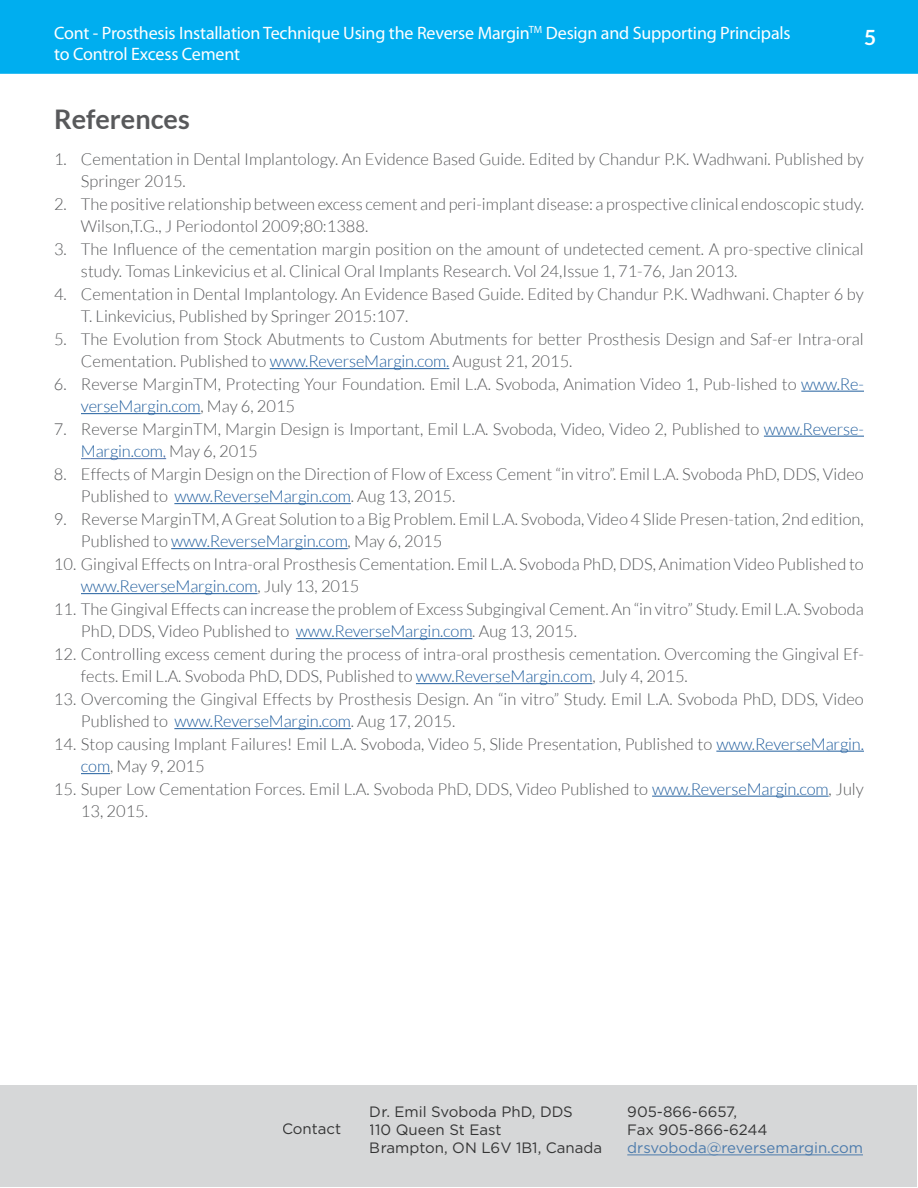
<style>
.page{position:relative;width:918px;height:1188px;background:#fff}
.page>*{position:absolute;margin:0;border:0;box-sizing:border-box;transform-origin:0 0}
.t1{font:700 27px "Lato";color:#58595b}
.t2{font:700 21px "Lato";color:#fff}
.t3{font:18px/21px "Myriad Pro";letter-spacing:-.01em;color:#fff}
.t4{font:300 16.5px/22.5px "Lato";color:#58595b}
.t5{font:15px/18px "Gotham";color:#000}
.t6{font:15px "Gotham";color:#215e9e}
.s1{color:#215e9e}
.s2{color:#4f73ad}
</style>
<div class="page">
<div style="left:0;top:1085px;width:917px;height:102px;background:#d6d7d8"></div>
<div style="left:1px;top:1px;width:916px;height:72px;background:#00aeef"></div>
<div style="left:0;top:0;width:918px;height:74px;border:2px solid #00aeef"></div>
<hr style="left:627px;top:1155px;width:236px;height:1px;background:#215e9e">
<hr style="left:270px;top:368px;width:176px;height:1px;background:#215e9e">
<hr style="left:801px;top:391px;width:63px;height:1px;background:#215e9e">
<hr style="left:81px;top:413px;width:119px;height:1px;background:#215e9e">
<hr style="left:764px;top:436px;width:100px;height:1px;background:#215e9e">
<hr style="left:81px;top:458px;width:85px;height:1px;background:#4f73ad">
<hr style="left:174px;top:503px;width:177px;height:1px;background:#215e9e">
<hr style="left:171px;top:548px;width:177px;height:1px;background:#215e9e">
<hr style="left:81px;top:593px;width:177px;height:1px;background:#215e9e">
<hr style="left:296px;top:638px;width:176px;height:1px;background:#215e9e">
<hr style="left:416px;top:683px;width:176px;height:1px;background:#215e9e">
<hr style="left:174px;top:728px;width:177px;height:1px;background:#215e9e">
<hr style="left:716px;top:751px;width:148px;height:1px;background:#215e9e">
<svg style="left:81px;top:773px;width:29px;height:1px"></svg>
<hr style="left:652px;top:796px;width:177px;height:1px;background:#215e9e">
<p class="t3" style="left:54px;top:22px;width:738px">Cont - Prosthesis Installation Technique Using the Reverse Margin<sup>TM</sup> Design and Supporting Principals to Control Excess Cement</p>
<p class="t2" style="left:864px;top:26px;width:14px">5</p>
<h1 class="t1" style="left:54px;top:104px;width:137px">References</h1>
<p class="t4" style="left:81px;top:148px;width:784px;text-indent:-27px">1. Cementation in Dental Implantology. An Evidence Based Guide. Edited by Chandur P.K. Wadhwani. Published by<br>Springer 2015.</p>
<p class="t4" style="left:81px;top:193px;width:784px;text-indent:-27px">2. The positive relationship between excess cement and peri-implant disease: a prospective clinical endoscopic study.<br>Wilson,T.G., J Periodontol 2009;80:1388.</p>
<p class="t4" style="left:81px;top:238px;width:784px;text-indent:-27px">3. The Influence of the cementation margin position on the amount of undetected cement. A pro-spective clinical study. Tomas Linkevicius et al. Clinical Oral Implants Research. Vol 24,Issue 1, 71-76, Jan 2013.</p>
<p class="t4" style="left:81px;top:283px;width:784px;text-indent:-27px">4. Cementation in Dental Implantology. An Evidence Based Guide. Edited by Chandur P.K. Wadhwani. Chapter 6 by<br>T. Linkevicius, Published by Springer 2015:107.</p>
<p class="t4" style="left:81px;top:328px;width:784px;text-indent:-27px">5. The Evolution from Stock Abutments to Custom Abutments for better Prosthesis Design and Saf-er Intra-oral<br>Cementation. Published to <span class="s1">www.ReverseMargin.com.</span> August 21, 2015.</p>
<p class="t4" style="left:81px;top:373px;width:784px;text-indent:-27px">6. Reverse MarginTM, Protecting Your Foundation. Emil L.A. Svoboda, Animation Video 1, Pub-lished to <span class="s1">www.Re&shy;verseMargin.com</span>, May 6, 2015</p>
<p class="t4" style="left:81px;top:418px;width:784px;text-indent:-27px">7. Reverse MarginTM, Margin Design is Important, Emil L.A. Svoboda, Video, Video 2, Published to <span class="s1">www.Reverse-<br>Margin.com</span><span class="s2">,</span> May 6, 2015</p>
<p class="t4" style="left:81px;top:463px;width:784px;text-indent:-27px">8. Effects of Margin Design on the Direction of Flow of Excess Cement “in vitro”. Emil L.A. Svoboda PhD, DDS, Video<br>Published to <span class="s1">www.ReverseMargin.com</span>. Aug 13, 2015.</p>
<p class="t4" style="left:81px;top:508px;width:784px;text-indent:-27px">9. Reverse MarginTM, A Great Solution to a Big Problem. Emil L.A. Svoboda, Video 4 Slide Presen-tation, 2nd edition,<br>Published to <span class="s1">www.ReverseMargin.com</span>, May 6, 2015</p>
<p class="t4" style="left:81px;top:553px;width:784px;text-indent:-27px">10. Gingival Effects on Intra-oral Prosthesis Cementation. Emil L.A. Svoboda PhD, DDS, Animation Video Published to <span class="s1">www.ReverseMargin.com</span>, July 13, 2015</p>
<p class="t4" style="left:81px;top:598px;width:784px;text-indent:-27px">11. The Gingival Effects can increase the problem of Excess Subgingival Cement. An “in vitro” Study. Emil L.A. Svoboda<br>PhD, DDS, Video Published to <span class="s1">www.ReverseMargin.com</span>. Aug 13, 2015.</p>
<p class="t4" style="left:81px;top:643px;width:784px;text-indent:-27px">12. Controlling excess cement during the process of intra-oral prosthesis cementation. Overcoming the Gingival Ef&shy;fects. Emil L.A. Svoboda PhD, DDS, Published to <span class="s1">www.ReverseMargin.com</span>, July 4, 2015.</p>
<p class="t4" style="left:81px;top:688px;width:784px;text-indent:-27px">13. Overcoming the Gingival Effects by Prosthesis Design. An “in vitro” Study. Emil L.A. Svoboda PhD, DDS, Video<br>Published to <span class="s1">www.ReverseMargin.com</span>. Aug 17, 2015.</p>
<p class="t4" style="left:81px;top:733px;width:784px;text-indent:-27px">14. Stop causing Implant Failures! Emil L.A. Svoboda, Video 5, Slide Presentation, Published to <span class="s1">www.ReverseMargin. com</span>, May 9, 2015</p>
<p class="t4" style="left:81px;top:778px;width:784px;text-indent:-27px">15. Super Low Cementation Forces. Emil L.A. Svoboda PhD, DDS, Video Published to <span class="s1">www.ReverseMargin.com</span>, July<br>13, 2015.</p>
<p class="t5" style="left:282px;top:1120px;width:61px">Contact</p>
<p class="t5" style="left:370px;top:1102px;width:234px">Dr. Emil Svoboda PhD, DDS<br>110 Queen St East<br>Brampton, ON L6V 1B1, Canada</p>
<p class="t5" style="left:627px;top:1102px;width:142px">905-866-6657,<br>Fax 905-866-6244</p>
<p class="t6" style="left:627px;top:1138px;width:237px">drsvoboda@reversemargin.com</p>
</div>
